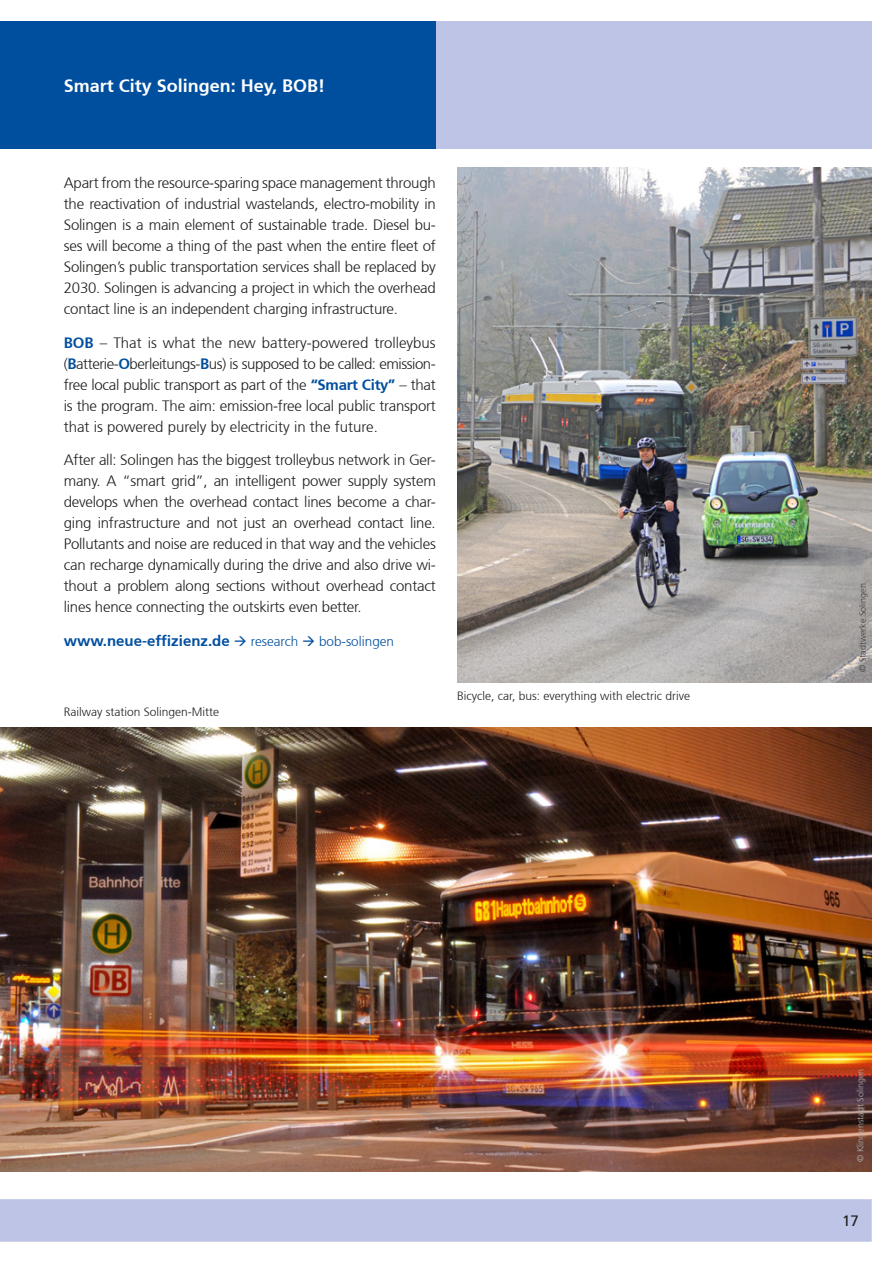
<style>
.page{position:relative;width:893px;height:1263px;background:#fff}
.page>*{position:absolute;margin:0;border:0;box-sizing:border-box;transform-origin:0 0}
.t1{font:700 18px "Frutiger";color:#fff}
.t2{font:300 15px/21px "Frutiger";letter-spacing:-.015em;color:#1d1d1b;text-align:justify}
.t3{font:700 15px "Frutiger";color:#004f9f}
.t4{font:15px "Frutiger";color:#1d1d1b}
.t5{font:300 12px "Frutiger";color:#1d1d1b}
.t6{font:300 9px "Frutiger";color:#b2b2b2}
.t7{font:300 9px "Frutiger";color:#3d3d3c}
.s1{font-weight:700;color:#004f9f}
.s2{font-weight:300;font-size:13.5px}
</style>
<div class="page">
<div style="left:0;top:1199px;width:872px;height:43px;background:#bdc4e5"></div>
<div style="left:436px;top:21px;width:436px;height:128px;background:#bdc4e5"></div>
<div style="left:0;top:21px;width:436px;height:128px;background:#004f9f"></div>
<img style="left:457px;top:168px;width:415px;height:514px">
<img style="left:0;top:727px;width:872px;height:444px">
<p class="t1" style="left:64px;top:75px;width:263px">Smart City Solingen: Hey, BOB!</p>
<p class="t2" style="left:64px;top:172px;width:374px">Apart from the resource-sparing space management through the reactivation of industrial wastelands, electro-mobility in Solingen is a main element of sustainable trade. Diesel bu&shy;ses will become a thing of the past when the entire fleet of Solingen’s public transportation services shall be replaced by 2030. Solingen is advancing a project in which the overhead contact line is an independent charging infrastructure.</p>
<p class="t2" style="left:64px;top:332px;width:374px"><span class="s1">BOB</span> – That is what the new battery-powered trolleybus (<span class="s1">B</span>atterie-<span class="s1">O</span>berleitungs-<span class="s1">B</span>us) is supposed to be called: emission&shy;free local public transport as part of the <span class="s1">“Smart City”</span> – that is the program. The aim: emission-free local public transport that is powered purely by electricity in the future.</p>
<p class="t2" style="left:64px;top:450px;width:374px">After all: Solingen has the biggest trolleybus network in Ger&shy;many. A “smart grid”, an intelligent power supply system develops when the overhead contact lines become a char&shy;ging infrastructure and not just an overhead contact line.<br>Pollutants and noise are reduced in that way and the vehicles can recharge dynamically during the drive and also drive wi&shy;thout a problem along sections without overhead contact lines hence connecting the outskirts even better.</p>
<p class="t3" style="left:64px;top:632px;width:332px">www.neue-effizienz.de → <span class="s2">research</span> → <span class="s2">bob-solingen</span></p>
<p class="t5" style="left:64px;top:705px;width:157px">Railway station Solingen-Mitte</p>
<p class="t5" style="left:457px;top:689px;width:234px">Bicycle, car, bus: everything with electric drive</p>
<p class="t7" style="left:857px;top:672px;width:90px;rotate:-90deg">© Stadtwerke Solingen</p>
<p class="t6" style="left:855px;top:1162px;width:95px;rotate:-90deg">© Klingenstadt Solingen</p>
<p class="t4" style="left:842px;top:1212px;width:18px">17</p>
</div>
